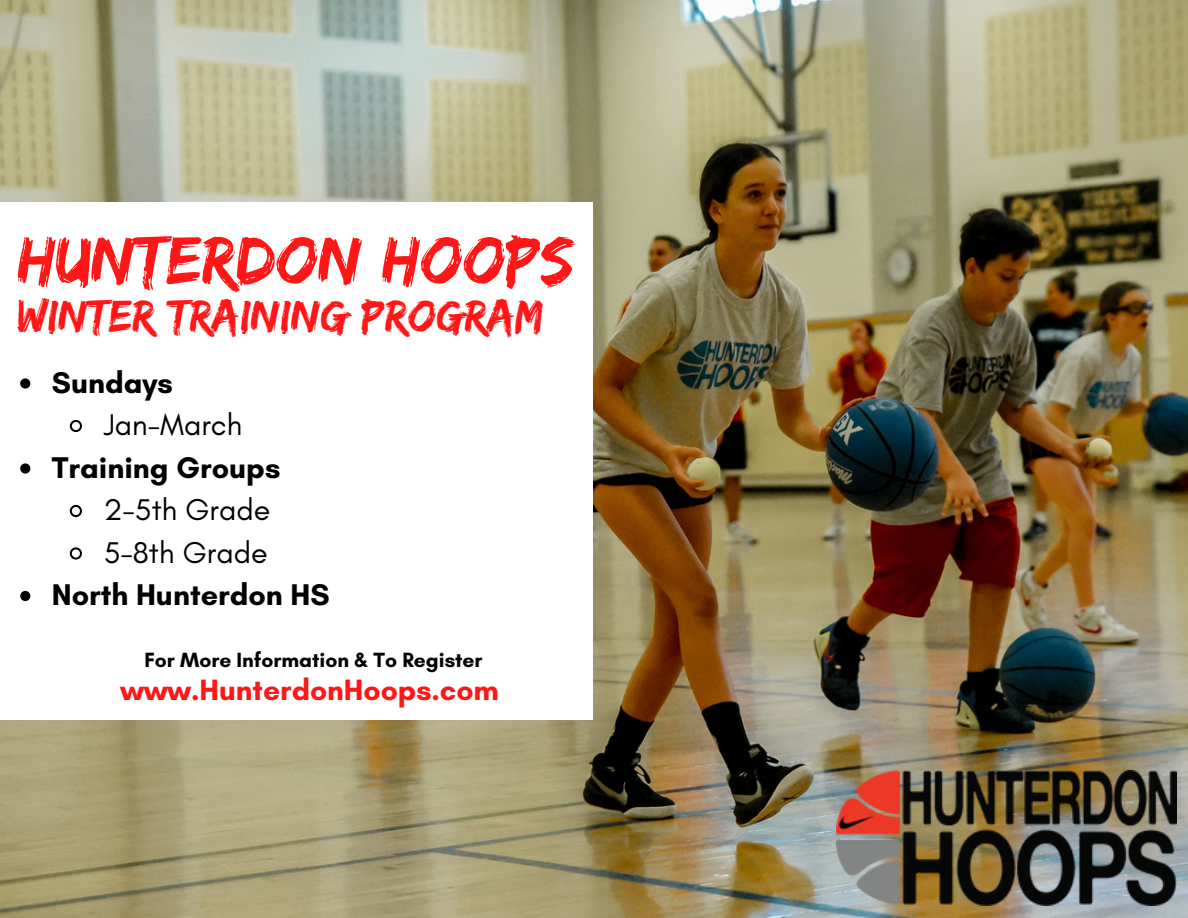
<style>
.page{position:relative;width:1188px;height:918px;background:#fff}
.page>*{position:absolute;margin:0;border:0;box-sizing:border-box;transform-origin:0 0}
.t1{font:70.2px "Edo";color:#ff1616}
.t2{font:46.8px "Edo";color:#ff1616}
.t3{font:700 30.6px "Glacial Indifference";color:#000}
.t4{font:30.6px/42.6px "Glacial Indifference";color:#000}
.t5{font:700 30px "Glacial Indifference";color:#ff1616}
.t6{font:700 21px "Glacial Indifference";color:#000}
</style>
<div class="page">
<img style="left:0;top:0;width:1188px;height:918px">
<div style="left:0;top:202px;width:593px;height:518px;background:#fff"></div>
<img style="left:837px;top:770px;width:340px;height:135px">
<svg style="left:20px;top:378px;width:10px;height:11px"></svg>
<svg style="left:69px;top:419px;width:13px;height:14px"></svg>
<svg style="left:20px;top:463px;width:10px;height:11px"></svg>
<svg style="left:69px;top:504px;width:13px;height:14px"></svg>
<svg style="left:69px;top:547px;width:13px;height:13px"></svg>
<svg style="left:20px;top:591px;width:10px;height:10px"></svg>
<h1 class="t1" style="left:17px;top:219px;width:559px">HUNTERDON HOOPS</h1>
<h2 class="t2" style="left:17px;top:289px;width:527px">WINTER TRAINING PROGRAM</h2>
<p class="t3" style="left:52px;top:364px;width:123px">Sundays</p>
<p class="t4" style="left:104px;top:403px;width:140px">Jan-March</p>
<p class="t3" style="left:52px;top:449px;width:230px">Training Groups</p>
<p class="t4" style="left:104px;top:488px;width:168px">2-5th Grade<br>5-8th Grade</p>
<p class="t3" style="left:52px;top:576px;width:279px">North Hunterdon HS</p>
<p class="t6" style="left:144px;top:647px;width:340px">For More Information &amp; To Register</p>
<p class="t5" style="left:121px;top:671px;width:380px">www.HunterdonHoops.com</p>
</div>
